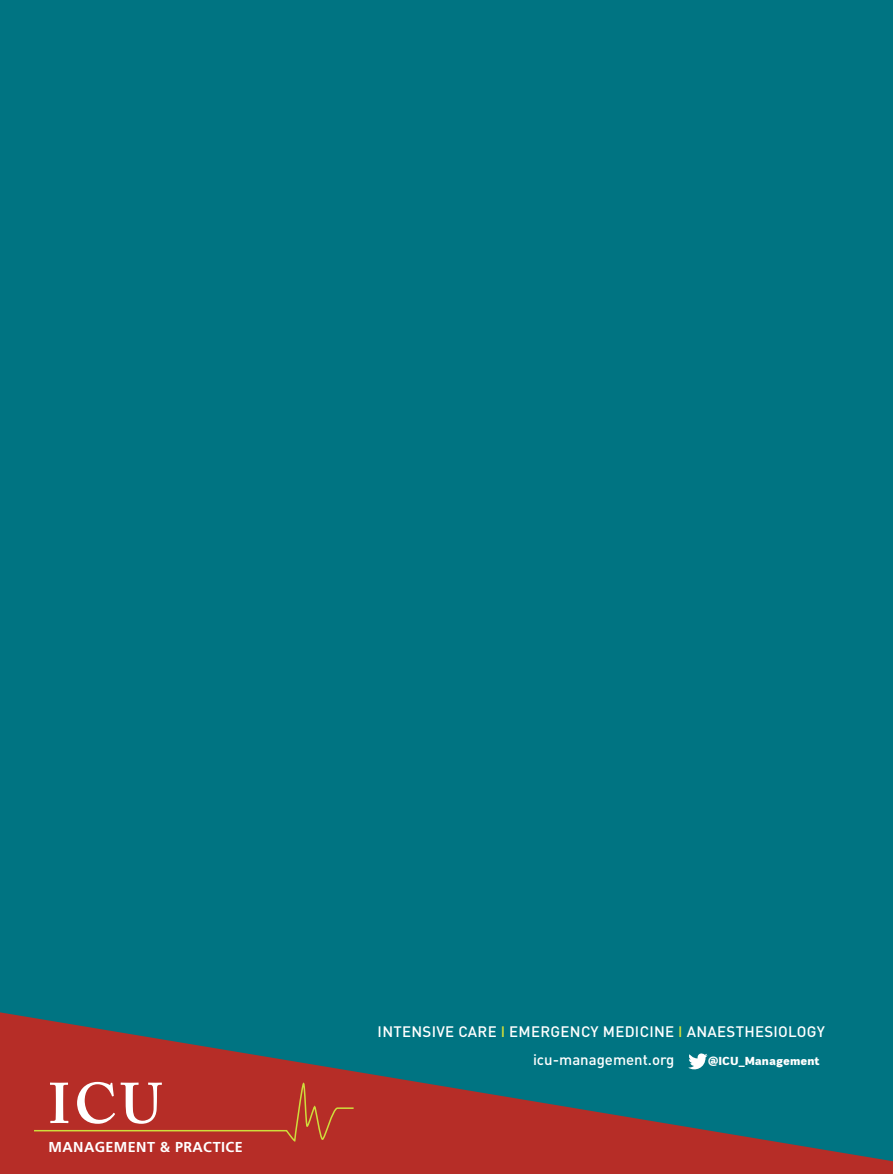
<style>
.page{position:relative;width:893px;height:1174px;background:#007482}
.page>*{position:absolute;margin:0;border:0;box-sizing:border-box;transform-origin:0 0}
.t1{font:600 56.85px "Adobe Caslon Pro";color:#fff}
.t2{font:500 15px/28.3px "DIN Pro";letter-spacing:.02em;color:#fff;text-align:center}
.t3{font:700 14.4px "Frutiger";letter-spacing:.03em;color:#fff}
.t4{font:900 12px "PRC Fidelity";color:#fff}
.s1{color:#cfdd3a}
</style>
<div class="page">
<svg style="left:0;top:1012px;width:893px;height:162px"></svg>
<div style="left:34px;top:1082px;width:320px;height:60px;background:#b62d27"></div>
<h1 class="t1" style="left:49px;top:1070px;width:115px">ICU</h1>
<p class="t3" style="left:49px;top:1138px;width:196px">MANAGEMENT &amp; PRACTICE</p>
<p class="t2" style="left:378px;top:1016px;width:449px">INTENSIVE CARE <span class="s1">I</span> EMERGENCY MEDICINE <span class="s1">I</span> ANAESTHESIOLOGY icu-management.org</p>
<p class="t4" style="left:708px;top:1054px;width:113px">@ICU_Management</p>
</div>
